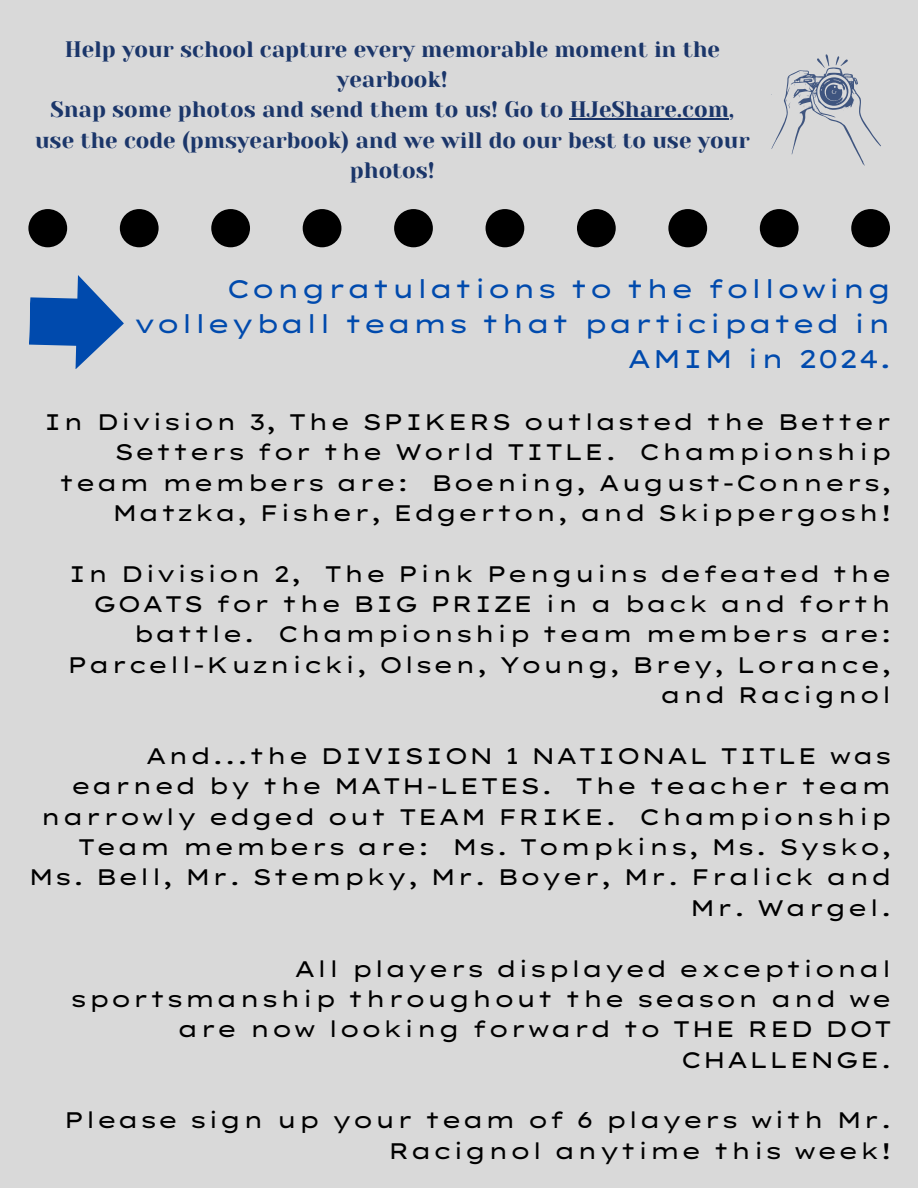
<style>
.page{position:relative;width:918px;height:1188px;background:#d9d9d9}
.page>*{position:absolute;margin:0;border:0;box-sizing:border-box;transform-origin:0 0}
.t1{font:25.5px/34.8px "Lexend Zetta";color:#004aad;text-align:right}
.t2{font:22.5px/30.3px "Lexend Zetta";color:#000;text-align:right}
.t3{font:22.35px/30.3px "Yeseva One";color:#1b366a;text-align:center}
</style>
<div class="page">
<div style="left:851px;top:209px;width:39px;height:38px;background:#000;border-radius:50%"></div>
<div style="left:760px;top:209px;width:39px;height:38px;background:#000;border-radius:50%"></div>
<div style="left:668px;top:209px;width:39px;height:38px;background:#000;border-radius:50%"></div>
<div style="left:577px;top:209px;width:39px;height:38px;background:#000;border-radius:50%"></div>
<div style="left:486px;top:209px;width:38px;height:38px;background:#000;border-radius:50%"></div>
<div style="left:394px;top:209px;width:39px;height:38px;background:#000;border-radius:50%"></div>
<div style="left:303px;top:209px;width:38px;height:38px;background:#000;border-radius:50%"></div>
<div style="left:211px;top:209px;width:39px;height:38px;background:#000;border-radius:50%"></div>
<div style="left:120px;top:209px;width:39px;height:38px;background:#000;border-radius:50%"></div>
<div style="left:28px;top:209px;width:39px;height:38px;background:#000;border-radius:50%"></div>
<svg style="left:771px;top:54px;width:110px;height:112px"></svg>
<svg style="left:29px;top:275px;width:95px;height:94px"></svg>
<hr style="left:570px;top:119px;width:159px;height:1px;background:#1b366a">
<p class="t3" style="left:65px;top:34px;width:657px">Help your school capture every memorable moment in the yearbook!</p>
<p class="t3" style="left:35px;top:95px;width:716px">Snap some photos and send them to us! Go to HJeShare.com, use the code (pmsyearbook) and we will do our best to use your photos!</p>
<p class="t1" style="left:134px;top:271px;width:760px">Congratulations to the following volleyball teams that participated in<br>AMIM in 2024.</p>
<p class="t2" style="left:43px;top:406px;width:851px">In Division 3, The SPIKERS outlasted the Better Setters for the World TITLE. Championship team members are: Boening, August-Conners, Matzka, Fisher, Edgerton, and Skippergosh!</p>
<p class="t2" style="left:67px;top:558px;width:827px">In Division 2, The Pink Penguins defeated the GOATS for the BIG PRIZE in a back and forth battle. Championship team members are:<br>Parcell-Kuznicki, Olsen, Young, Brey, Lorance, and Racignol</p>
<p class="t2" style="left:28px;top:740px;width:866px">And...the DIVISION 1 NATIONAL TITLE was earned by the MATH-LETES. The teacher team narrowly edged out TEAM FRIKE. Championship Team members are: Ms. Tompkins, Ms. Sysko, Ms. Bell, Mr. Stempky, Mr. Boyer, Mr. Fralick and Mr. Wargel.</p>
<h1 class="t2" style="left:70px;top:953px;width:824px">All players displayed exceptional sportsmanship throughout the season and we are now looking forward to THE RED DOT<br>CHALLENGE.</h1>
<p class="t2" style="left:64px;top:1105px;width:830px">Please sign up your team of 6 players with Mr.<br>Racignol anytime this week!</p>
</div>
